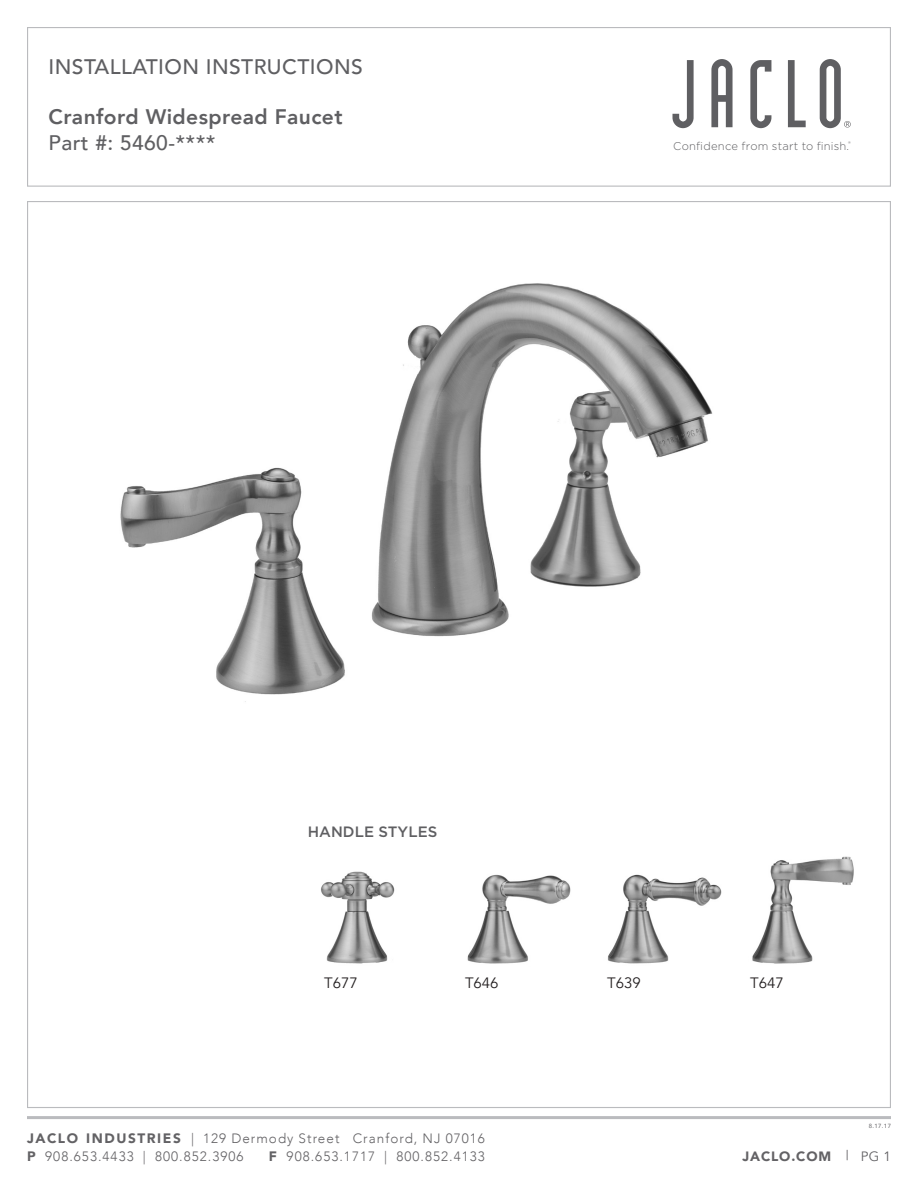
<style>
.page{position:relative;width:918px;height:1188px;background:#fff}
.page>*{position:absolute;margin:0;border:0;box-sizing:border-box;transform-origin:0 0}
.t1{font:500 21px "Avenir";letter-spacing:.02em;color:#5f5f62}
.t2{font:800 21px "Avenir";letter-spacing:.02em;color:#5f5f62}
.t3{font:15px "Avenir";color:#231f20}
.t4{font:500 15px "Gotham";color:#5f5f62}
.t5{font:300 13.5px/18px "Avenir";letter-spacing:.075em;color:#636265}
.t6{font:900 13.5px "Avenir";letter-spacing:.065em;color:#636265}
.t7{font:300 11.25px "Gotham";letter-spacing:.02em;color:#5f5f62}
.t8{font:6px "Avenir";color:#636265}
.s1{font-weight:900;font-size:13.65px}
.s2{font-weight:400}
</style>
<div class="page">
<hr style="left:27px;top:1116px;width:864px;height:3px;background:#babbbe">
<div style="left:27px;top:27px;width:864px;height:160px;border:1px solid #babbbe"></div>
<svg style="left:673px;top:60px;width:21px;height:68px"></svg>
<svg style="left:711px;top:59px;width:22px;height:68px"></svg>
<svg style="left:750px;top:60px;width:21px;height:68px"></svg>
<svg style="left:788px;top:60px;width:18px;height:67px"></svg>
<svg style="left:820px;top:59px;width:31px;height:69px"></svg>
<img style="left:120px;top:283px;width:593px;height:419px">
<img style="left:321px;top:871px;width:74px;height:93px">
<img style="left:467px;top:874px;width:104px;height:90px">
<img style="left:752px;top:856px;width:102px;height:108px">
<img style="left:607px;top:874px;width:115px;height:90px">
<p class="t1" style="left:49px;top:49px;width:316px">INSTALLATION INSTRUCTIONS</p>
<p class="t2" style="left:49px;top:101px;width:296px">Cranford Widespread Faucet</p>
<p class="t1" style="left:49px;top:124px;width:169px">Part #: 5460-****</p>
<p class="t7" style="left:673px;top:139px;width:179px">Confidence from start to finish.<sup>®</sup></p>
<p class="t4" style="left:308px;top:822px;width:131px">HANDLE STYLES</p>
<p class="t3" style="left:324px;top:974px;width:35px">T677</p>
<p class="t3" style="left:465px;top:974px;width:35px">T646</p>
<p class="t3" style="left:607px;top:974px;width:35px">T639</p>
<p class="t3" style="left:750px;top:974px;width:35px">T647</p>
<p class="t8" style="left:869px;top:1121px;width:24px">8.17.17</p>
<p class="t5" style="left:27px;top:1129px;width:459px"><span class="s1">JACLO INDUSTRIES</span> | 129 Dermody Street Cranford, NJ 07016<br><span class="s1">P</span> 908.653.4433 | 800.852.3906</p>
<p class="t5" style="left:269px;top:1147px;width:218px"><span class="s1">F</span> 908.653.1717 | 800.852.4133</p>
<p class="t6" style="left:742px;top:1145px;width:150px">JACLO.COM <span class="s2">| PG 1</span></p>
</div>
